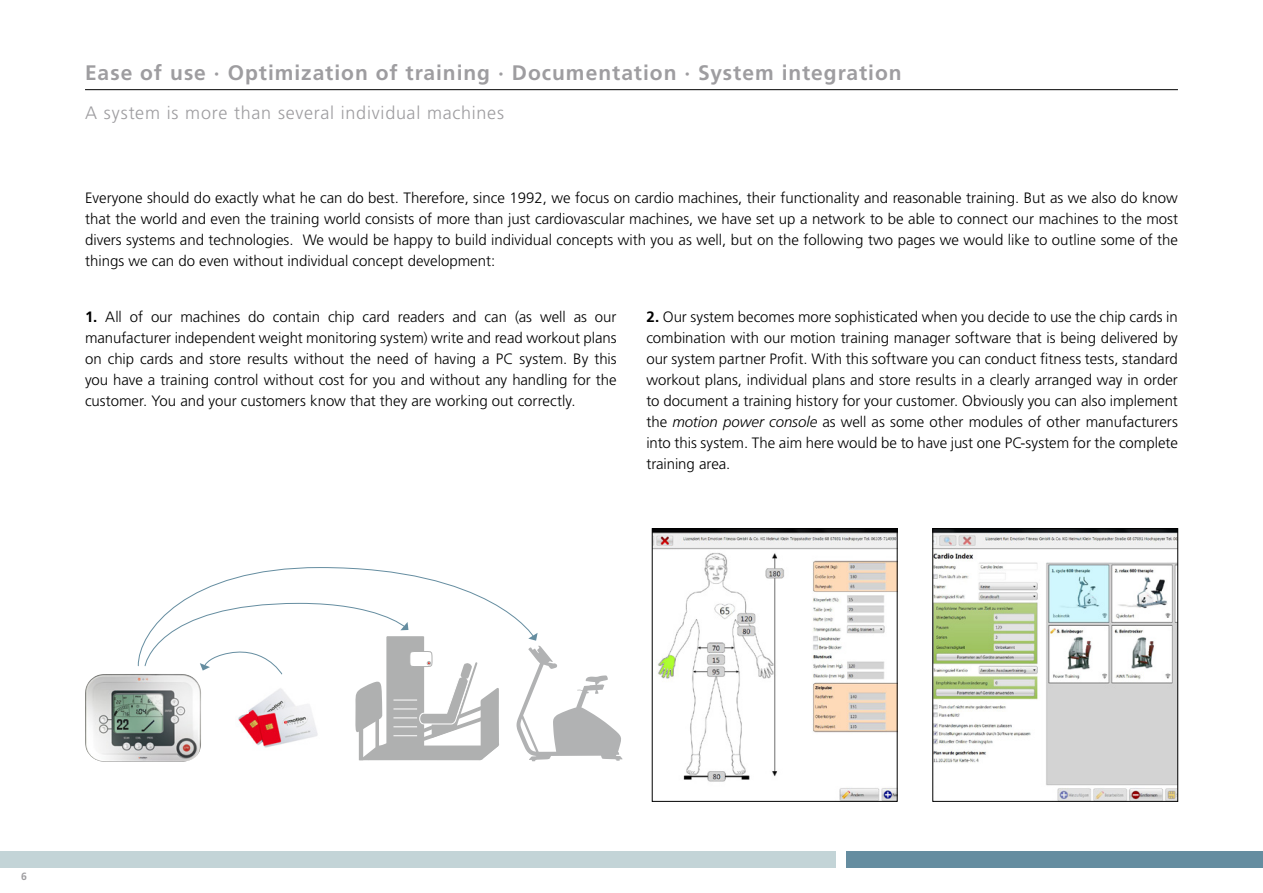
<style>
.page{position:relative;width:1263px;height:893px;background:#fff}
.page>*{position:absolute;margin:0;border:0;box-sizing:border-box;transform-origin:0 0}
.t1{font:700 21px "Frutiger";letter-spacing:.045em;color:#9e9da0}
.t2{font:300 18px "Frutiger";letter-spacing:.04em;color:#9e9da0}
.t3{font:300 15px/21px "Frutiger";color:#000;text-align:justify}
.t4{font:700 10.5px "Frutiger";color:#9e9da0}
.s1{font-weight:700}
.s2{font-style:italic}
</style>
<div class="page">
<hr style="left:85px;top:89px;width:1093px;height:1px;background:#000">
<img style="left:934px;top:530px;width:242px;height:269px">
<div style="left:932px;top:528px;width:246px;height:273px;border:1px solid #000"></div>
<img style="left:654px;top:530px;width:241px;height:269px">
<div style="left:652px;top:528px;width:245px;height:273px;border:1px solid #000"></div>
<img style="left:85px;top:674px;width:102px;height:88px">
<svg style="left:138px;top:567px;width:484px;height:194px"></svg>
<div style="left:0;top:851px;width:836px;height:16px;background:#c3d4d7"></div>
<div style="left:847px;top:851px;width:416px;height:16px;background:#658da0"></div>
<h1 class="t1" style="left:85px;top:60px;width:818px">Ease of use · Optimization of training · Documentation · System integration</h1>
<p class="t2" style="left:85px;top:102px;width:420px">A system is more than several individual machines</p>
<p class="t3" style="left:85px;top:187px;width:1094px">Everyone should do exactly what he can do best. Therefore, since 1992, we focus on cardio machines, their functionality and reasonable training. But as we also do know that the world and even the training world consists of more than just cardiovascular machines, we have set up a network to be able to connect our machines to the most divers systems and technologies. We would be happy to build individual concepts with you as well, but on the following two pages we would like to outline some of the things we can do even without individual concept development:</p>
<p class="t3" style="left:85px;top:306px;width:533px"><span class="s1">1.</span> All of our machines do contain chip card readers and can (as well as our manufacturer independent weight monitoring system) write and read workout plans on chip cards and store results without the need of having a PC system. By this you have a training control without cost for you and without any handling for the customer. You and your customers know that they are working out correctly.</p>
<p class="t3" style="left:646px;top:306px;width:533px"><span class="s1">2.</span> Our system becomes more sophisticated when you decide to use the chip cards in combination with our motion training manager software that is being delivered by our system partner Profit. With this software you can conduct fitness tests, standard workout plans, individual plans and store results in a clearly arranged way in order to document a training history for your customer. Obviously you can also implement the <span class="s2">motion power console</span> as well as some other modules of other manufacturers into this system. The aim here would be to have just one PC-system for the complete training area.</p>
<p class="t4" style="left:21px;top:870px;width:7px">6</p>
</div>
